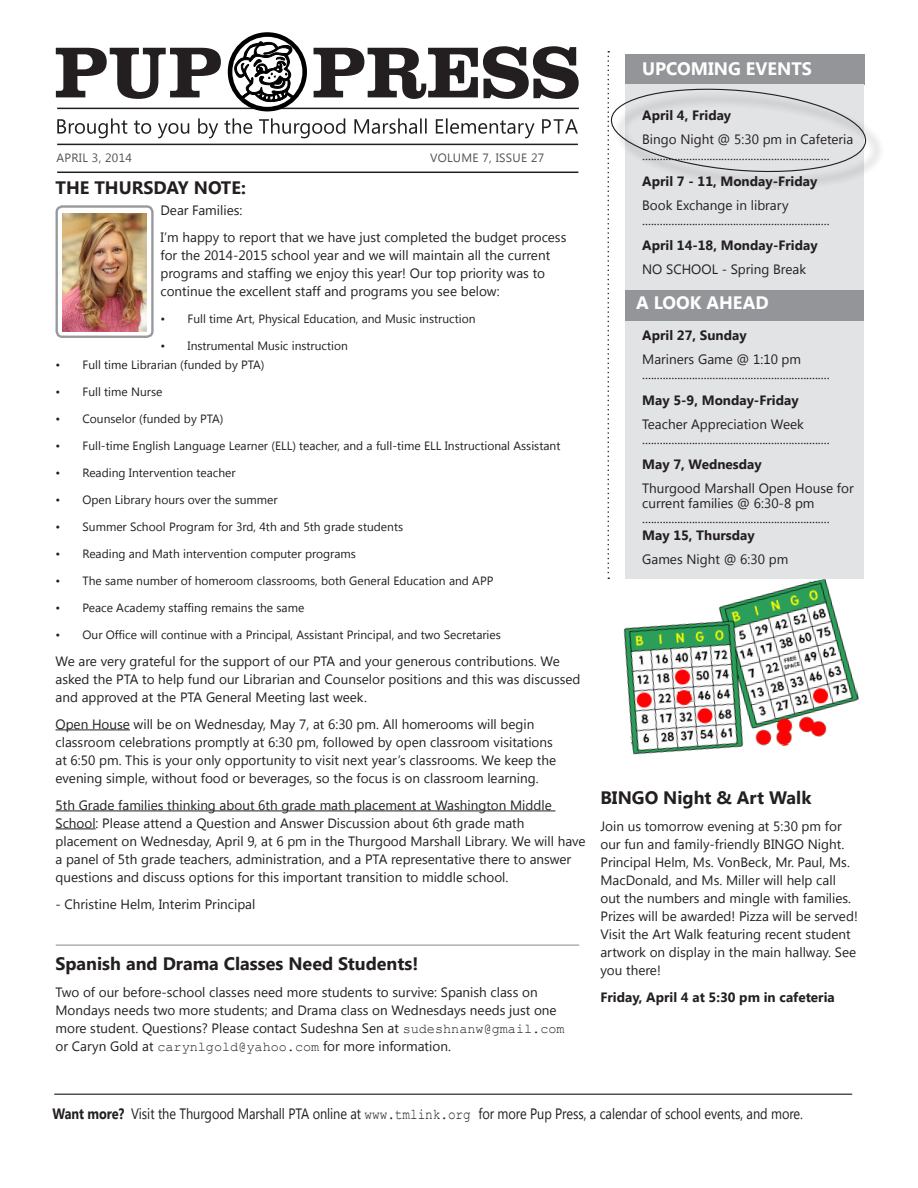
<style>
.page{position:relative;width:918px;height:1188px;background:#fff}
.page>*{position:absolute;margin:0;border:0;box-sizing:border-box;transform-origin:0 0}
.t1{font:700 18px "Segoe UI";color:#231f20}
.t2{font:700 18px "Segoe UI";color:#fff}
.t3{font:15px "Segoe UI";letter-spacing:-.005em;color:#231f20;scale:.85 1}
.CalendarBheading{font:13.5px/18px "Segoe UI";color:#231f20}
.CalendarBheading-2{font:700 13.5px "Segoe UI";color:#231f20}
.t4{font:12px "Segoe UI";color:#231f20}
.t5{font:12px "Segoe UI";letter-spacing:.025em;color:#515153}
.s1{font-family:"Courier New"}
.s2{font-weight:700}
</style>
<div class="page">
<hr style="left:57px;top:172px;width:521px;height:1px;background:#231f20">
<svg style="left:57px;top:118px;width:521px;height:20px"></svg>
<hr style="left:57px;top:144px;width:521px;height:1px;background:#231f20">
<hr style="left:57px;top:108px;width:522px;height:1px;background:#231f20">
<svg style="left:228px;top:32px;width:79px;height:79px"></svg>
<div style="left:232px;top:37px;width:70px;height:70px;background:#fff;border-radius:50%"></div>
<svg style="left:56px;top:41px;width:523px;height:62px"></svg>
<hr style="left:55px;top:1094px;width:797px;height:1px;background:#515153">
<img style="left:62px;top:214px;width:84px;height:117px">
<div style="left:56px;top:205px;width:98px;height:133px;border:2px solid #97999c;border-radius:6px"></div>
<hr style="left:56px;top:730px;width:74px;height:1px;background:#231f20">
<hr style="left:56px;top:811px;width:499px;height:1px;background:#231f20">
<hr style="left:56px;top:829px;width:40px;height:1px;background:#231f20">
<img style="left:623px;top:579px;width:236px;height:176px">
<div style="left:613px;top:91px;width:271px;height:99px;background:#231f20;opacity:.75"></div>
<svg style="left:608px;top:51px;width:261px;height:528px;background:#dadbdd"></svg>
<hr style="left:56px;top:945px;width:523px;height:1px;background:#939598">
<p class="t5" style="left:56px;top:149px;width:77px">APRIL 3, 2014</p>
<p class="t5" style="left:430px;top:149px;width:116px">VOLUME 7, ISSUE 27</p>
<p class="t1" style="left:56px;top:175px;width:192px">THE THURSDAY NOTE:</p>
<p class="CalendarBheading" style="left:160px;top:201px;width:83px">Dear Families:</p>
<p class="CalendarBheading" style="left:160px;top:228px;width:407px">I’m happy to report that we have just completed the budget process for the 2014-2015 school year and we will maintain all the current programs and staffing we enjoy this year! Our top priority was to continue the excellent staff and programs you see below:</p>
<p class="t4" style="left:160px;top:311px;width:317px">• Full time Art, Physical Education, and Music instruction</p>
<p class="t4" style="left:160px;top:338px;width:189px">• Instrumental Music instruction</p>
<p class="t4" style="left:56px;top:356px;width:211px">• Full time Librarian (funded by PTA)</p>
<p class="t4" style="left:56px;top:383px;width:109px">• Full time Nurse</p>
<p class="t4" style="left:56px;top:410px;width:170px">• Counselor (funded by PTA)</p>
<p class="t4" style="left:56px;top:437px;width:506px">• Full-time English Language Learner (ELL) teacher, and a full-time ELL Instructional Assistant</p>
<p class="t4" style="left:56px;top:464px;width:182px">• Reading Intervention teacher</p>
<p class="t4" style="left:56px;top:491px;width:224px">• Open Library hours over the summer</p>
<p class="t4" style="left:56px;top:518px;width:349px">• Summer School Program for 3rd, 4th and 5th grade students</p>
<p class="t4" style="left:56px;top:545px;width:302px">• Reading and Math intervention computer programs</p>
<p class="t4" style="left:56px;top:572px;width:439px">• The same number of homeroom classrooms, both General Education and APP</p>
<p class="t4" style="left:56px;top:599px;width:250px">• Peace Academy staffing remains the same</p>
<p class="t4" style="left:56px;top:626px;width:447px">• Our Office will continue with a Principal, Assistant Principal, and two Secretaries</p>
<p class="CalendarBheading" style="left:56px;top:651px;width:526px">We are very grateful for the support of our PTA and your generous contributions. We asked the PTA to help fund our Librarian and Counselor positions and this was discussed and approved at the PTA General Meeting last week.</p>
<p class="CalendarBheading" style="left:56px;top:714px;width:502px">Open House will be on Wednesday, May 7, at 6:30 pm. All homerooms will begin classroom celebrations promptly at 6:30 pm, followed by open classroom visitations at 6:50 pm. This is your only opportunity to visit next year’s classrooms. We keep the evening simple, without food or beverages, so the focus is on classroom learning.</p>
<p class="CalendarBheading" style="left:56px;top:795px;width:532px">5th Grade families thinking about 6th grade math placement at Washington Middle School: Please attend a Question and Answer Discussion about 6th grade math placement on Wednesday, April 9, at 6 pm in the Thurgood Marshall Library. We will have a panel of 5th grade teachers, administration, and a PTA representative there to answer questions and discuss options for this important transition to middle school.</p>
<p class="CalendarBheading" style="left:56px;top:894px;width:201px">- Christine Helm, Interim Principal</p>
<p class="t1" style="left:56px;top:951px;width:364px">Spanish and Drama Classes Need Students!</p>
<p class="CalendarBheading" style="left:56px;top:983px;width:511px">Two of our before-school classes need more students to survive: Spanish class on Mondays needs two more students; and Drama class on Wednesdays needs just one more student. Questions? Please contact Sudeshna Sen at <span class="s1">sudeshnanw@gmail.com </span>or Caryn Gold at <span class="s1">carynlgold@yahoo.com</span> for more information.</p>
<p class="t2" style="left:642px;top:55px;width:171px">UPCOMING EVENTS</p>
<p class="CalendarBheading-2" style="left:642px;top:105px;width:90px">April 4, Friday</p>
<p class="CalendarBheading" style="left:642px;top:130px;width:213px;line-height:16.5px">Bingo Night @ 5:30 pm in Cafeteria ................................................................</p>
<p class="CalendarBheading-2" style="left:642px;top:171px;width:177px">April 7 - 11, Monday-Friday</p>
<p class="CalendarBheading" style="left:642px;top:197px;width:189px;line-height:15px">Book Exchange in library ................................................................</p>
<p class="CalendarBheading-2" style="left:642px;top:236px;width:177px">April 14-18, Monday-Friday</p>
<p class="CalendarBheading" style="left:642px;top:260px;width:165px">NO SCHOOL - Spring Break</p>
<p class="t2" style="left:636px;top:289px;width:134px">A LOOK AHEAD</p>
<p class="CalendarBheading-2" style="left:642px;top:326px;width:106px">April 27, Sunday</p>
<p class="CalendarBheading" style="left:642px;top:351px;width:189px;line-height:15px">Mariners Game @ 1:10 pm ................................................................</p>
<p class="CalendarBheading-2" style="left:642px;top:390px;width:158px">May 5-9, Monday-Friday</p>
<p class="CalendarBheading" style="left:642px;top:416px;width:189px;line-height:15px">Teacher Appreciation Week ................................................................</p>
<p class="CalendarBheading-2" style="left:642px;top:455px;width:121px">May 7, Wednesday</p>
<p class="CalendarBheading" style="left:642px;top:480px;width:213px;line-height:15px">Thurgood Marshall Open House for current families @ 6:30-8 pm ................................................................</p>
<p class="CalendarBheading-2" style="left:642px;top:525px;width:114px">May 15, Thursday</p>
<p class="CalendarBheading" style="left:642px;top:549px;width:148px">Games Night @ 6:30 pm</p>
<p class="t1" style="left:600px;top:785px;width:212px">BINGO Night &amp; Art Walk</p>
<p class="CalendarBheading" style="left:600px;top:816px;width:259px">Join us tomorrow evening at 5:30 pm for our fun and family-friendly BINGO Night.<br>Principal Helm, Ms. VonBeck, Mr. Paul, Ms.<br>MacDonald, and Ms. Miller will help call out the numbers and mingle with families.<br>Prizes will be awarded! Pizza will be served!<br>Visit the Art Walk featuring recent student artwork on display in the main hallway. See you there!</p>
<p class="CalendarBheading-2" style="left:600px;top:987px;width:236px">Friday, April 4 at 5:30 pm in cafeteria</p>
<p class="t3" style="left:53px;top:1104px;width:884px"><span class="s2">Want more?</span> Visit the Thurgood Marshall PTA online at <span class="s1">www.tmlink.org</span> for more Pup Press, a calendar of school events, and more.</p>
</div>
